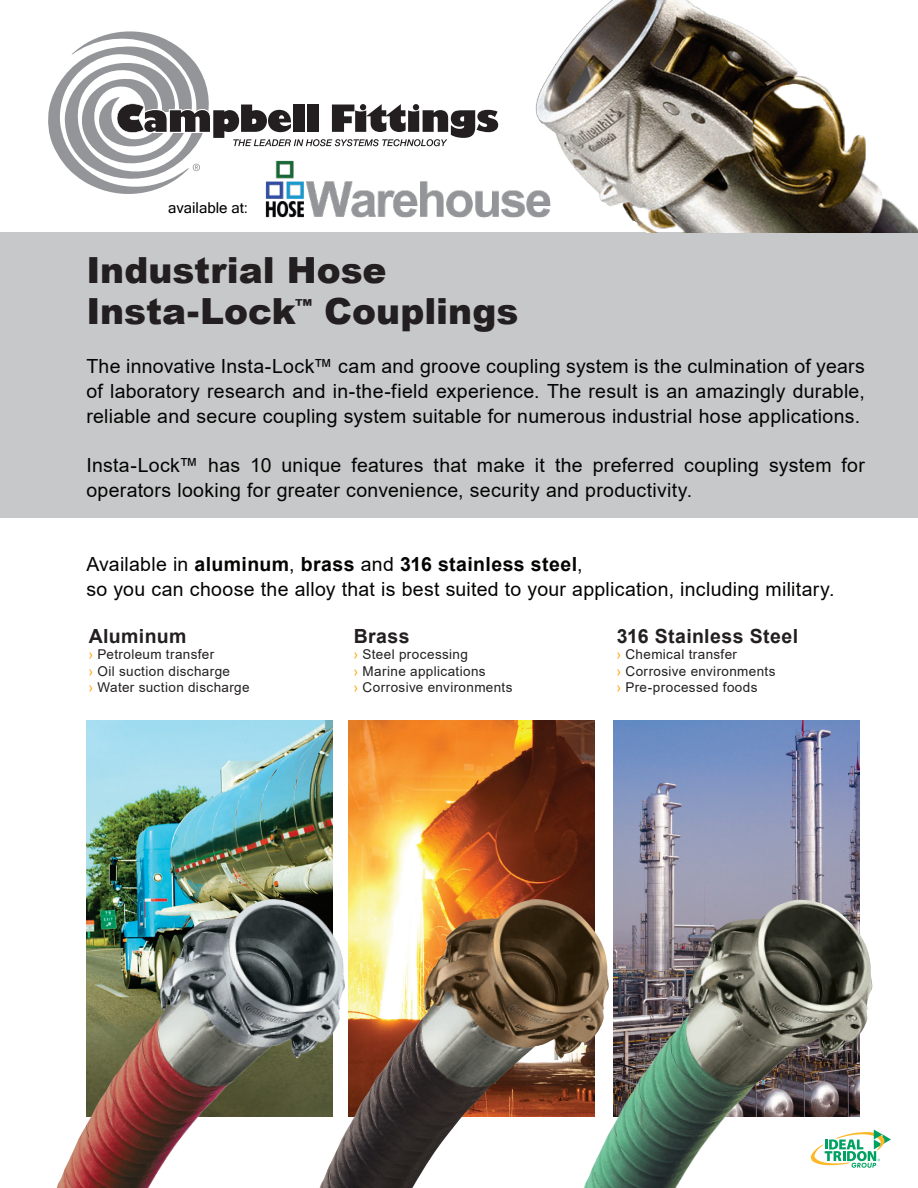
<style>
.page{position:relative;width:918px;height:1188px;background:#fff}
.page>*{position:absolute;margin:0;border:0;box-sizing:border-box;transform-origin:0 0}
.t1{font:900 36px "Arial";color:#231f20}
.t2{font:19.5px/24.8px "Arial";letter-spacing:.015em;color:#040503;text-align:justify}
.t3{font:700 19.5px "Arial";letter-spacing:.02em;color:#040503}
.Intro_text_13pt_Book{font:700 19.5px "Arial";letter-spacing:.02em;color:#231f20}
.t4{font:15px "Microsoft Sans Serif";color:#000}
.Copy_9pt_light{font:13.5px "Arial";letter-spacing:.03em;color:#231f20}
.s1{font-weight:400}
.s2{color:#ffa300}
</style>
<div class="page">
<div style="left:0;top:232px;width:918px;height:286px;background:#c7c8ca"></div>
<svg style="left:48px;top:31px;width:450px;height:163px"></svg>
<svg style="left:873px;top:1130px;width:18px;height:38px"></svg>
<img style="left:535px;top:1px;width:382px;height:231px">
<img style="left:87px;top:721px;width:246px;height:178px">
<img style="left:348px;top:721px;width:246px;height:178px">
<img style="left:613px;top:721px;width:246px;height:179px">
<img style="left:57px;top:899px;width:262px;height:289px">
<img style="left:610px;top:900px;width:263px;height:288px">
<img style="left:319px;top:899px;width:291px;height:289px">
<img style="left:264px;top:159px;width:290px;height:60px">
<p class="t4" style="left:168px;top:200px;width:82px">available at:</p>
<p class="t1" style="left:86px;top:244px;width:302px">Industrial Hose</p>
<p class="t1" style="left:86px;top:285px;width:434px">Insta-Lock<sup>™</sup> Couplings</p>
<p class="t2" style="left:86px;top:354px;width:780px">The innovative Insta-Lock™ cam and groove coupling system is the culmination of years of laboratory research and in-the-field experience. The result is an amazingly durable, reliable and secure coupling system suitable for numerous industrial hose applications.</p>
<p class="t2" style="left:86px;top:453px;width:780px">Insta-Lock™ has 10 unique features that make it the preferred coupling system for operators looking for greater convenience, security and productivity.</p>
<p class="t3" style="left:86px;top:551px;width:498px"><span class="s1">Available in</span> aluminum<span class="s1">,</span> brass <span class="s1">and</span> 316 stainless steel<span class="s1">,</span></p>
<p class="t2" style="left:86px;top:577px;width:750px">so you can choose the alloy that is best suited to your application, including military.</p>
<p class="Intro_text_13pt_Book" style="left:89px;top:622px;width:99px">Aluminum</p>
<p class="Copy_9pt_light" style="left:89px;top:645px;width:127px"><span class="s2">›</span> Petroleum transfer</p>
<p class="Copy_9pt_light" style="left:89px;top:662px;width:143px"><span class="s2">›</span> Oil suction discharge</p>
<p class="Copy_9pt_light" style="left:89px;top:678px;width:162px"><span class="s2">›</span> Water suction discharge</p>
<p class="Intro_text_13pt_Book" style="left:617px;top:622px;width:183px">316 Stainless Steel</p>
<p class="Copy_9pt_light" style="left:617px;top:645px;width:122px"><span class="s2">›</span> Chemical transfer</p>
<p class="Copy_9pt_light" style="left:617px;top:662px;width:160px"><span class="s2">›</span> Corrosive environments</p>
<p class="Copy_9pt_light" style="left:617px;top:678px;width:142px"><span class="s2">›</span> Pre-processed foods</p>
<p class="Intro_text_13pt_Book" style="left:354px;top:622px;width:57px">Brass</p>
<p class="Copy_9pt_light" style="left:354px;top:645px;width:116px"><span class="s2">›</span> Steel processing</p>
<p class="Copy_9pt_light" style="left:354px;top:662px;width:133px"><span class="s2">›</span> Marine applications</p>
<p class="Copy_9pt_light" style="left:354px;top:678px;width:160px"><span class="s2">›</span> Corrosive environments</p>
</div>
